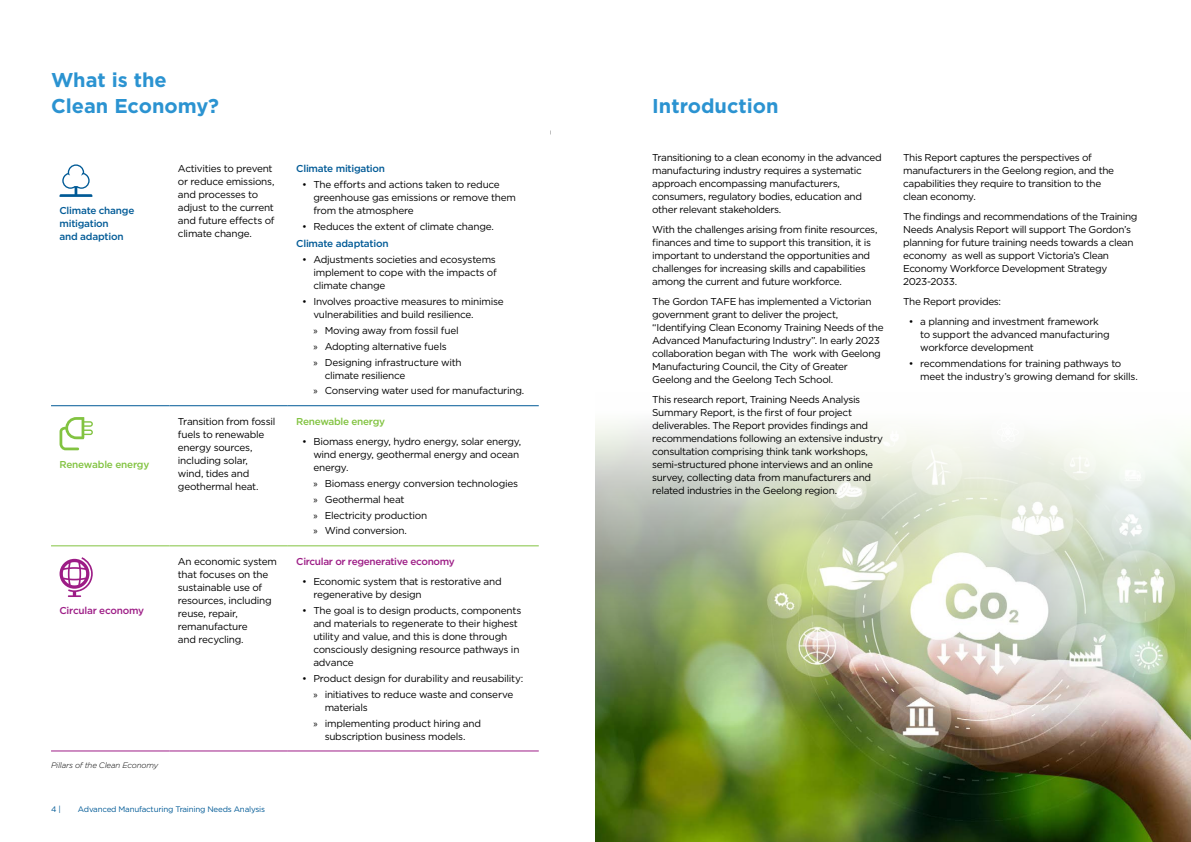
<style>
.page{position:relative;width:1191px;height:842px;background:#fff}
.page>*{position:absolute;margin:0;border:0;box-sizing:border-box;transform-origin:0 0}
.t1{font:700 20px/26px "Gotham";color:#2b93d1}
.t2{font:10px/13px "Gotham";letter-spacing:-.03em;color:#000}
.t3{font:500 10px/13px "Gotham";letter-spacing:-.025em;color:#005a96}
.t4{font:500 10px "Gotham";letter-spacing:-.03em;color:#9d1d86}
.t5{font:500 10px "Gotham";letter-spacing:-.03em;color:#82c341}
.t6{font:8px "Gotham";letter-spacing:-.025em;color:#005a96}
.t7{font:italic 300 8px "Gotham";letter-spacing:-.02em;color:#000}
.s1{font-family:"Myriad Pro"}
</style>
<div class="page">
<hr style="left:51px;top:406px;width:118px;height:1px;background:#005a96">
<hr style="left:169px;top:406px;width:119px;height:1px;background:#005a96">
<hr style="left:288px;top:406px;width:251px;height:1px;background:#005a96">
<hr style="left:51px;top:546px;width:118px;height:1px;background:#82c341">
<hr style="left:169px;top:546px;width:119px;height:1px;background:#82c341">
<hr style="left:288px;top:546px;width:251px;height:1px;background:#82c341">
<hr style="left:51px;top:751px;width:118px;height:1px;background:#9d1d86">
<hr style="left:169px;top:751px;width:119px;height:1px;background:#9d1d86">
<hr style="left:288px;top:751px;width:251px;height:1px;background:#9d1d86">
<svg style="left:60px;top:164px;width:32px;height:33px"></svg>
<svg style="left:60px;top:417px;width:33px;height:33px"></svg>
<svg style="left:60px;top:557px;width:33px;height:40px"></svg>
<img style="left:595px;top:423px;width:596px;height:419px">
<h1 class="t1" style="left:51px;top:67px;width:170px">What is the<br>Clean Economy?</h1>
<p class="t3" style="left:60px;top:204px;width:76px">Climate change mitigation<br>and adaption</p>
<p class="t5" style="left:60px;top:457px;width:91px">Renewable energy</p>
<p class="t4" style="left:60px;top:604px;width:86px">Circular economy</p>
<p class="t7" style="left:51px;top:760px;width:109px">Pillars of the Clean Economy</p>
<p class="t2" style="left:178px;top:162px;width:98px">Activities to prevent or reduce emissions, and processes to adjust to the current and future effects of climate change.</p>
<p class="t3" style="left:296px;top:162px;width:90px">Climate mitigation</p>
<p class="t2" style="left:313px;top:178px;width:204px;text-indent:-11px">• The efforts and actions taken to reduce greenhouse gas emissions or remove them from the atmosphere</p>
<p class="t2" style="left:302px;top:220px;width:193px">• Reduces the extent of climate change.</p>
<p class="t3" style="left:296px;top:237px;width:94px">Climate adaptation</p>
<p class="t2" style="left:313px;top:253px;width:185px;text-align:justify;text-indent:-11px">• Adjustments societies and ecosystems implement to cope with the impacts of climate change</p>
<p class="t2" style="left:313px;top:295px;width:192px;text-indent:-11px">• Involves proactive measures to minimise vulnerabilities and build resilience.</p>
<p class="t2" style="left:313px;top:322px;width:150px;line-height:15.8px"><span class="s1">»</span> Moving away from fossil fuel <span class="s1">»</span> Adopting alternative fuels<br><span class="s1">»</span> Designing infrastructure with</p>
<p class="t2" style="left:313px;top:367px;width:212px;line-height:15.8px;text-indent:11px">climate resilience<br><span class="s1">»</span> Conserving water used for manufacturing.</p>
<p class="t2" style="left:178px;top:415px;width:99px">Transition from fossil fuels to renewable energy sources, including solar, wind, tides and geothermal heat.</p>
<p class="t5" style="left:296px;top:415px;width:90px">Renewable energy</p>
<p class="t2" style="left:313px;top:435px;width:210px;text-indent:-11px">• Biomass energy, hydro energy, solar energy, wind energy, geothermal energy and ocean energy.</p>
<p class="t2" style="left:313px;top:475px;width:206px;line-height:15.8px"><span class="s1">»</span> Biomass energy conversion technologies <span class="s1">»</span> Geothermal heat<br><span class="s1">»</span> Electricity production<br><span class="s1">»</span> Wind conversion.</p>
<p class="t2" style="left:178px;top:555px;width:101px">An economic system that focuses on the sustainable use of resources, including reuse, repair, remanufacture<br>and recycling.</p>
<p class="t4" style="left:296px;top:555px;width:160px">Circular or regenerative economy</p>
<p class="t2" style="left:313px;top:575px;width:190px;text-indent:-11px">• Economic system that is restorative and regenerative by design</p>
<p class="t2" style="left:313px;top:604px;width:209px;text-indent:-11px">• The goal is to design products, components and materials to regenerate to their highest utility and value, and this is done through consciously designing resource pathways in advance</p>
<p class="t2" style="left:302px;top:670px;width:223px;line-height:15.8px;text-align:center">• Product design for durability and reusability: <span class="s1">»</span> initiatives to reduce waste and conserve</p>
<p class="t2" style="left:313px;top:699px;width:169px;line-height:15.8px;text-indent:11px">materials<br><span class="s1">»</span> implementing product hiring and</p>
<p class="t2" style="left:325px;top:729px;width:142px">subscription business models.</p>
<p class="t6" style="left:51px;top:803px;width:11px">4 |</p>
<p class="t6" style="left:78px;top:803px;width:189px">Advanced Manufacturing Training Needs Analysis</p>
<h1 class="t1" style="left:652px;top:93px;width:128px">Introduction</h1>
<p class="t2" style="left:652px;top:151px;width:231px">Transitioning to a clean economy in the advanced manufacturing industry requires a systematic approach encompassing manufacturers, consumers, regulatory bodies, education and other relevant stakeholders.</p>
<p class="t2" style="left:652px;top:223px;width:227px">With the challenges arising from finite resources, finances and time to support this transition, it is important to understand the opportunities and challenges for increasing skills and capabilities among the current and future workforce.</p>
<p class="t2" style="left:652px;top:295px;width:233px">The Gordon TAFE has implemented a Victorian government grant to deliver the project, “Identifying Clean Economy Training Needs of the Advanced Manufacturing Industry”. In early 2023 collaboration began with The work with Geelong Manufacturing Council, the City of Greater Geelong and the Geelong Tech School.</p>
<p class="t2" style="left:652px;top:393px;width:232px">This research report, Training Needs Analysis Summary Report, is the first of four project deliverables. The Report provides findings and recommendations following an extensive industry consultation comprising think tank workshops, semi-structured phone interviews and an online survey, collecting data from manufacturers and related industries in the Geelong region.</p>
<p class="t2" style="left:903px;top:151px;width:212px">This Report captures the perspectives of manufacturers in the Geelong region, and the capabilities they require to transition to the clean economy.</p>
<p class="t2" style="left:903px;top:210px;width:236px">The findings and recommendations of the Training Needs Analysis Report will support The Gordon’s planning for future training needs towards a clean economy as well as support Victoria’s Clean Economy Workforce Development Strategy 2023-2033.</p>
<p class="t2" style="left:903px;top:295px;width:99px">The Report provides:</p>
<p class="t2" style="left:920px;top:315px;width:191px;text-indent:-11px">• a planning and investment framework to support the advanced manufacturing workforce development</p>
<p class="t2" style="left:920px;top:357px;width:219px;text-indent:-11px">• recommendations for training pathways to meet the industry’s growing demand for skills.</p>
</div>
